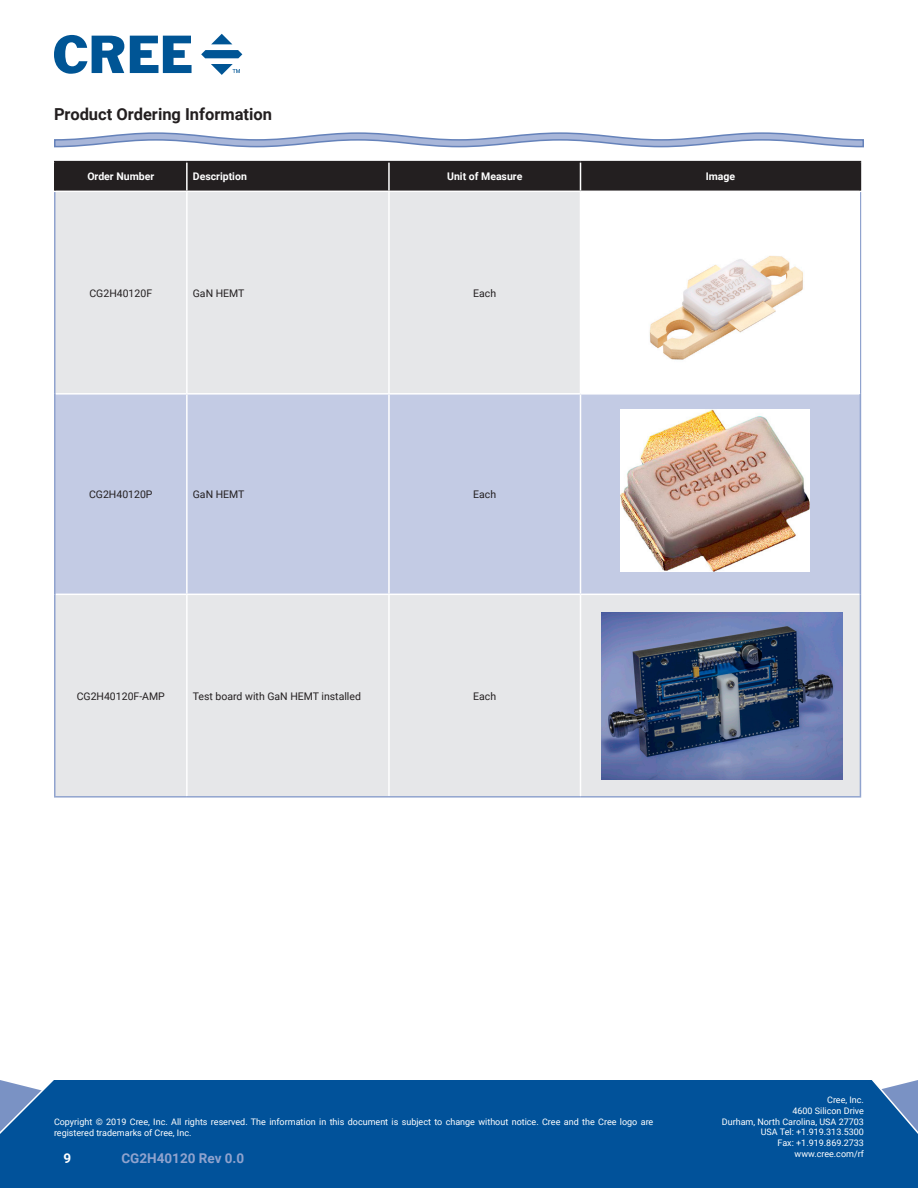
<style>
.page{position:relative;width:918px;height:1188px;background:#fff}
.page>*{position:absolute;margin:0;border:0;box-sizing:border-box;transform-origin:0 0}
.t1{font:700 16.5px "Roboto";color:#231f20}
.t2{font:700 13.5px "Roboto";color:#90a3ce}
.t3{font:700 13.5px "Roboto";color:#fff}
.t4{font:10.5px "Roboto";color:#231f20}
.t5{font:700 10.5px "Roboto";color:#fff}
.t6{font:9px/10.8px "Roboto";color:#fff;text-align:right}
</style>
<div class="page">
<div style="left:0;top:1080px;width:918px;height:108px;background:#01529a"></div>
<svg style="left:54px;top:35px;width:70px;height:39px"></svg>
<svg style="left:130px;top:36px;width:62px;height:37px"></svg>
<svg style="left:211px;top:34px;width:21px;height:10px"></svg>
<svg style="left:201px;top:50px;width:41px;height:8px"></svg>
<svg style="left:211px;top:64px;width:29px;height:10px"></svg>
<svg style="left:54px;top:132px;width:810px;height:16px"></svg>
<div style="left:56px;top:192px;width:804px;height:604px;background:#e6e7e9"></div>
<div style="left:56px;top:395px;width:804px;height:199px;background:#c3cbe4"></div>
<hr style="left:186px;top:192px;width:2px;height:201px;background:#fff">
<hr style="left:388px;top:192px;width:2px;height:201px;background:#fff">
<hr style="left:580px;top:192px;width:1px;height:201px;background:#fff">
<hr style="left:56px;top:393px;width:131px;height:2px;background:#fff">
<hr style="left:187px;top:393px;width:202px;height:2px;background:#fff">
<hr style="left:186px;top:395px;width:2px;height:199px;background:#fff">
<hr style="left:389px;top:393px;width:192px;height:2px;background:#fff">
<hr style="left:388px;top:395px;width:2px;height:199px;background:#fff">
<hr style="left:581px;top:393px;width:279px;height:2px;background:#fff">
<hr style="left:580px;top:395px;width:1px;height:199px;background:#fff">
<hr style="left:56px;top:594px;width:131px;height:1px;background:#fff">
<hr style="left:187px;top:594px;width:202px;height:1px;background:#fff">
<hr style="left:186px;top:595px;width:2px;height:201px;background:#fff">
<hr style="left:389px;top:594px;width:192px;height:1px;background:#fff">
<hr style="left:388px;top:595px;width:2px;height:201px;background:#fff">
<hr style="left:581px;top:594px;width:279px;height:1px;background:#fff">
<hr style="left:580px;top:595px;width:1px;height:201px;background:#fff">
<hr style="left:54px;top:161px;width:133px;height:1px;background:#231f20">
<hr style="left:54px;top:162px;width:2px;height:29px;background:#231f20">
<hr style="left:187px;top:161px;width:202px;height:1px;background:#231f20">
<hr style="left:389px;top:161px;width:192px;height:1px;background:#231f20">
<hr style="left:581px;top:161px;width:280px;height:1px;background:#231f20">
<div style="left:55px;top:162px;width:806px;height:29px;background:#231f20"></div>
<hr style="left:54px;top:192px;width:2px;height:202px;background:#90a3ce">
<hr style="left:860px;top:192px;width:1px;height:202px;background:#90a3ce">
<hr style="left:54px;top:394px;width:2px;height:200px;background:#90a3ce">
<hr style="left:860px;top:394px;width:1px;height:200px;background:#90a3ce">
<hr style="left:54px;top:594px;width:2px;height:202px;background:#90a3ce">
<hr style="left:860px;top:594px;width:1px;height:202px;background:#90a3ce">
<hr style="left:54px;top:796px;width:133px;height:2px;background:#90a3ce">
<hr style="left:187px;top:796px;width:202px;height:2px;background:#90a3ce">
<hr style="left:389px;top:796px;width:192px;height:2px;background:#90a3ce">
<hr style="left:581px;top:796px;width:280px;height:2px;background:#90a3ce">
<img style="left:581px;top:192px;width:279px;height:201px">
<img style="left:621px;top:409px;width:188px;height:162px">
<img style="left:601px;top:613px;width:241px;height:166px">
<p class="t1" style="left:54px;top:103px;width:220px">Product Ordering Information</p>
<p class="t5" style="left:87px;top:169px;width:68px">Order Number</p>
<p class="t5" style="left:193px;top:169px;width:56px">Description</p>
<p class="t5" style="left:447px;top:169px;width:77px">Unit of Measure</p>
<p class="t5" style="left:706px;top:169px;width:31px">Image</p>
<p class="t4" style="left:89px;top:285px;width:64px">CG2H40120F</p>
<p class="t4" style="left:193px;top:285px;width:53px">GaN HEMT</p>
<p class="t4" style="left:473px;top:285px;width:24px">Each</p>
<p class="t4" style="left:89px;top:487px;width:65px">CG2H40120P</p>
<p class="t4" style="left:193px;top:487px;width:53px">GaN HEMT</p>
<p class="t4" style="left:473px;top:487px;width:24px">Each</p>
<p class="t4" style="left:77px;top:688px;width:90px">CG2H40120F-AMP</p>
<p class="t4" style="left:193px;top:688px;width:170px">Test board with GaN HEMT installed</p>
<p class="t4" style="left:473px;top:688px;width:24px">Each</p>
<p class="t6" style="left:54px;top:1116px;width:601px;text-align:left">Copyright © 2019 Cree, Inc. All rights reserved. The information in this document is subject to change without notice. Cree and the Cree logo are registered trademarks of Cree, Inc.</p>
<h2 class="t3" style="left:64px;top:1148px;width:9px">9</h2>
<h2 class="t2" style="left:122px;top:1149px;width:124px">CG2H40120 Rev 0.0</h2>
<p class="t6" style="left:722px;top:1094px;width:144px">Cree, Inc.<br>4600 Silicon Drive<br>Durham, North Carolina, USA 27703<br>USA Tel: +1.919.313.5300<br>Fax: +1.919.869.2733 www.cree.com/rf</p>
</div>
